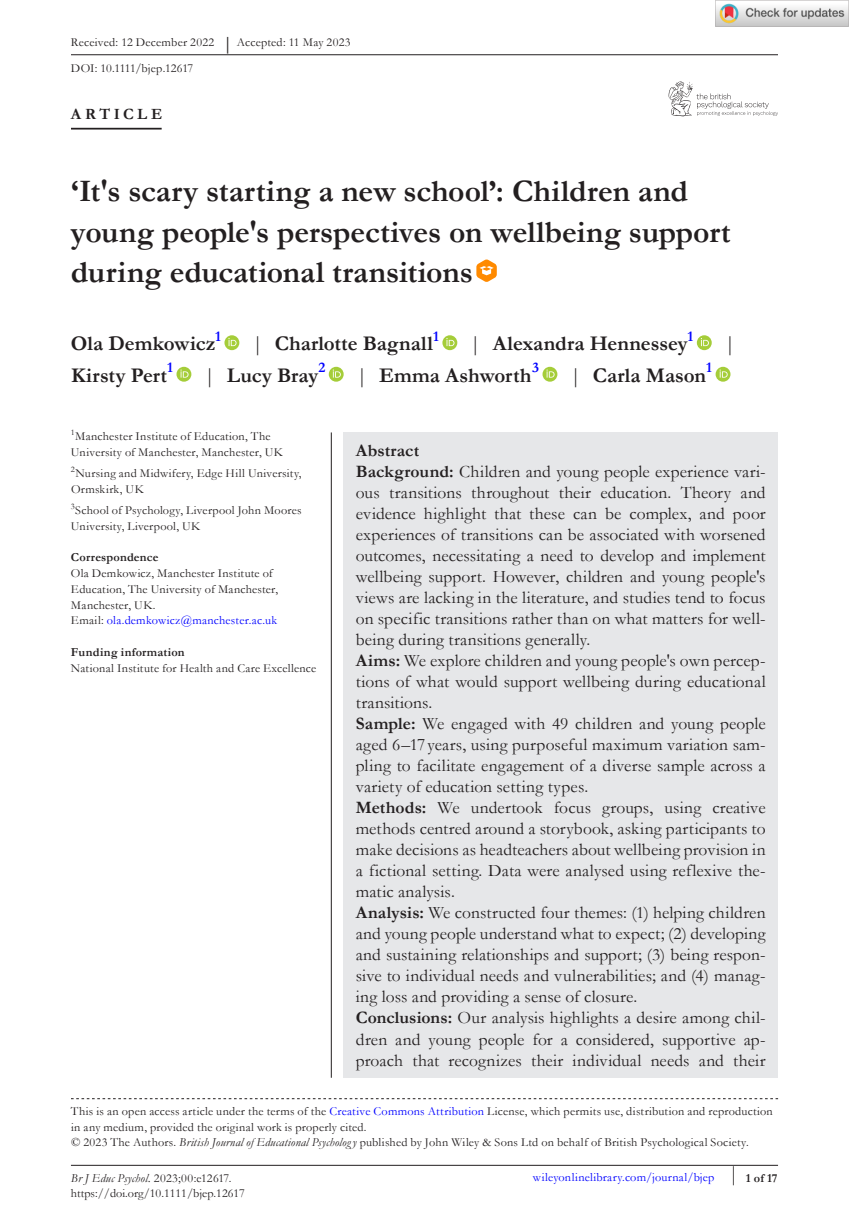
<style>
.page{position:relative;width:849px;height:1221px;background:#fff}
.page>*{position:absolute;margin:0;border:0;box-sizing:border-box;transform-origin:0 0}
.t1{font:700 31.5px/40.2px "Garamond";color:#231f20}
.t2{font:700 21px "Garamond";color:#231f20}
.t3{font:21px "Garamond";color:#231f20}
.t4{font:17.5px/21px "Garamond";letter-spacing:.01em;color:#231f20}
.t5{font:700 15.75px "Garamond";letter-spacing:.22em;color:#231f20}
.t6{font:12.25px/15.8px "Garamond";letter-spacing:.02em;color:#231f20}
.t7{font:700 12.25px "Garamond";letter-spacing:.02em;color:#231f20}
.t8{font:12.25px "Garamond";letter-spacing:.02em;color:#00f}
.t9{font:12.25px "Garamond";color:#231f20}
.t10{font:italic 12.25px "Garamond";letter-spacing:.015em;color:#231f20}
.s1{font-size:18.38px}
.s2{font-weight:400}
.s3{color:#00f}
.s4{font-weight:700}
.s5{font-style:italic}
.s6{font-style:normal}
</style>
<div class="page">
<hr style="left:71px;top:1164px;width:706px;height:1px;background:#231f20">
<svg style="left:668px;top:82px;width:109px;height:34px"></svg>
<hr style="left:71px;top:128px;width:91px;height:1px;background:#231f20">
<svg style="left:476px;top:259px;width:20px;height:23px"></svg>
<svg style="left:224px;top:335px;width:15px;height:15px"></svg>
<svg style="left:228px;top:338px;width:8px;height:8px"></svg>
<svg style="left:442px;top:335px;width:15px;height:15px"></svg>
<svg style="left:446px;top:338px;width:8px;height:8px"></svg>
<svg style="left:696px;top:335px;width:15px;height:15px"></svg>
<svg style="left:700px;top:338px;width:8px;height:8px"></svg>
<svg style="left:176px;top:367px;width:15px;height:14px"></svg>
<svg style="left:180px;top:369px;width:8px;height:8px"></svg>
<svg style="left:328px;top:367px;width:15px;height:14px"></svg>
<svg style="left:332px;top:369px;width:9px;height:8px"></svg>
<svg style="left:542px;top:367px;width:15px;height:14px"></svg>
<svg style="left:546px;top:369px;width:8px;height:8px"></svg>
<svg style="left:715px;top:367px;width:15px;height:14px"></svg>
<svg style="left:719px;top:369px;width:8px;height:8px"></svg>
<hr style="left:71px;top:54px;width:706px;height:1px;background:#231f20">
<svg style="left:71px;top:1098px;width:706px;height:1px"></svg>
<div style="left:343px;top:432px;width:434px;height:645px;background:#e6e7e9"></div>
<hr style="left:331px;top:432px;width:1px;height:645px;background:#231f20">
<img style="left:715px;top:0;width:133px;height:26px">
<p class="t6" style="left:71px;top:30px;width:281px;line-height:25.2px">Received: 12 December 2022 <span class="s1">|</span> Accepted: 11 May 2023<br>DOI: 10.1111/bjep.12617</p>
<p class="t5" style="left:71px;top:103px;width:93px">ARTICLE</p>
<h1 class="t1" style="left:71px;top:171px;width:661px">‘It's scary starting a new school’: Children and young people's perspectives on wellbeing support during educational transitions</h1>
<p class="t2" style="left:71px;top:329px;width:151px">Ola Demkowicz<sup>1</sup></p>
<p class="t2" style="left:252px;top:329px;width:188px"><span class="s2">|</span> Charlotte Bagnall<sup>1</sup></p>
<p class="t2" style="left:470px;top:329px;width:224px"><span class="s2">|</span> Alexandra Hennessey<sup>1</sup></p>
<p class="t3" style="left:724px;top:329px;width:12px">|</p>
<p class="t2" style="left:71px;top:361px;width:103px">Kirsty Pert<sup>1</sup></p>
<p class="t2" style="left:204px;top:361px;width:122px"><span class="s2">|</span> Lucy Bray<sup>2</sup></p>
<p class="t2" style="left:356px;top:361px;width:184px"><span class="s2">|</span> Emma Ashworth<sup>3</sup></p>
<p class="t2" style="left:570px;top:361px;width:143px"><span class="s2">|</span> Carla Mason<sup>1</sup></p>
<p class="t6" style="left:71px;top:428px;width:213px"><sup>1</sup>Manchester Institute of Education, The<br>University of Manchester, Manchester, UK</p>
<p class="t6" style="left:71px;top:465px;width:232px"><sup>2</sup>Nursing and Midwifery, Edge Hill University,<br>Ormskirk, UK</p>
<p class="t6" style="left:71px;top:502px;width:232px"><sup>3</sup>School of Psychology, Liverpool John Moores<br>University, Liverpool, UK</p>
<p class="t7" style="left:71px;top:549px;width:89px">Correspondence</p>
<p class="t6" style="left:71px;top:565px;width:209px">Ola Demkowicz, Manchester Institute of Education, The University of Manchester, Manchester, UK.<br>Email: <span class="s3">ola.demkowicz@manchester.ac.uk</span></p>
<p class="t7" style="left:71px;top:643px;width:115px">Funding information</p>
<p class="t6" style="left:71px;top:659px;width:247px">National Institute for Health and Care Excellence</p>
<p class="t4" style="left:355px;top:439px;width:411px"><span class="s4">Abstract<br>Background:</span> Children and young people experience vari&shy;ous transitions throughout their education. Theory and evidence highlight that these can be complex, and poor experiences of transitions can be associated with worsened outcomes, necessitating a need to develop and implement wellbeing support. However, children and young people's views are lacking in the literature, and studies tend to focus on specific transitions rather than on what matters for well&shy;being during transitions generally.<br><span class="s4">Aims:</span> We explore children and young people's own percep&shy;tions of what would support wellbeing during educational transitions.<br><span class="s4">Sample:</span> We engaged with 49 children and young people aged 6–17 years, using purposeful maximum variation sam&shy;pling to facilitate engagement of a diverse sample across a variety of education setting types.<br><span class="s4">Methods:</span> We undertook focus groups, using creative methods centred around a storybook, asking participants to make decisions as headteachers about wellbeing provision in a fictional setting. Data were analysed using reflexive the&shy;matic analysis.<br><span class="s4">Analysis:</span> We constructed four themes: (1) helping children and young people understand what to expect; (2) developing and sustaining relationships and support; (3) being respon&shy;sive to individual needs and vulnerabilities; and (4) manag&shy;ing loss and providing a sense of closure.<br><span class="s4">Conclusions:</span> Our analysis highlights a desire among chil&shy;dren and young people for a considered, supportive ap&shy;proach that recognizes their individual needs and their</p>
<p class="t6" style="left:71px;top:1102px;width:703px">This is an open access article under the terms of the <span class="s3">Creative Commons Attribution</span> License, which permits use, distribution and reproduction in any medium, provided the original work is properly cited.<br>© 2023 The Authors. <span class="s5">British Journal of Educational Psycholog y</span> published by John Wiley &amp; Sons Ltd on behalf of British Psychological Society.</p>
<p class="t10" style="left:71px;top:1169px;width:162px">Br J Educ Psychol. <span class="s6">2023;00:e12617.</span></p>
<p class="t7" style="left:728px;top:1169px;width:50px"><sup>|</sup> 1 of 17</p>
<p class="t9" style="left:71px;top:1184px;width:175px">https://doi.org/10.1111/bjep.12617</p>
<p class="t8" style="left:533px;top:1169px;width:183px">wileyonlinelibrary.com/journal/bjep</p>
</div>
